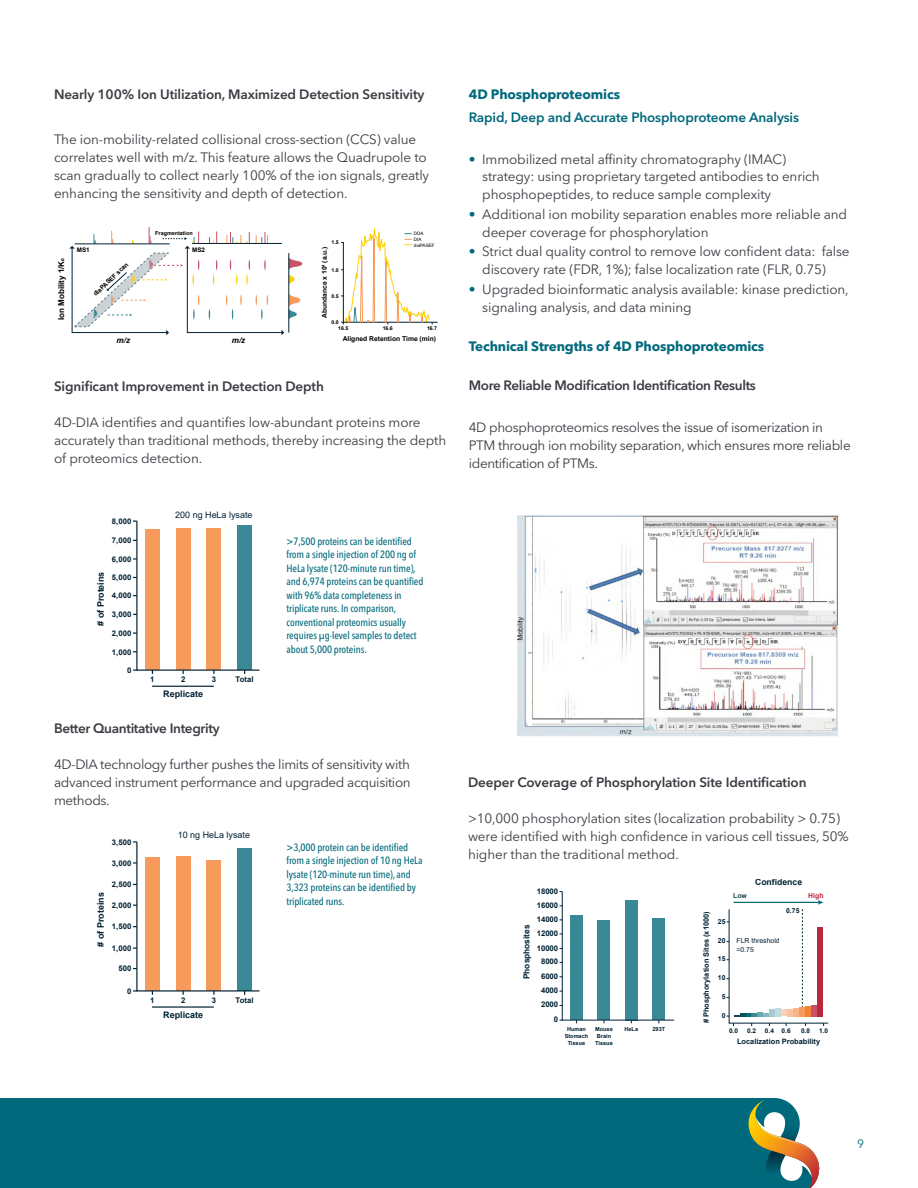
<style>
.page{position:relative;width:918px;height:1188px;background:#fff}
.page>*{position:absolute;margin:0;border:0;box-sizing:border-box;transform-origin:0 0}
.t1{font:13.5px/18px "Avenir Next LT Pro";letter-spacing:-.01em;color:#3b3c43}
.t2{font:600 13.5px "Avenir Next LT Pro";letter-spacing:-.01em;color:#3b3c43}
.t3{font:700 13.5px "Avenir Next LT Pro";letter-spacing:-.01em;color:#01697c}
.t4{font:600 13.5px "Avenir Next LT Pro";letter-spacing:-.01em;color:#01697c}
.t5{font:12px "Avenir Next";color:#01697c}
.t6{font:500 condensed 10.5px/13.5px "Avenir Next LT Pro";letter-spacing:-.01em;color:#01697c}
.t7{font:700 9px "Arial";color:#002133}
.t8{font:9px "Arial";color:#002133}
.t9{font:700 8.7px "Arial";color:#002133}
.t10{font:700 8.4px "Arial";color:#002133}
.t11{font:700 8.1px "Arial";color:#000}
.t12{font:italic 700 8.1px "Arial";color:#000}
.t13{font:700 7.8px/14.2px "Arial";color:#002133}
.t14{font:700 7.35px "Arial";color:#002133}
.t15{font:6.9px/8.2px "Arial";color:#002133}
.t16{font:700 6.9px "Arial";color:#002133}
.t17{font:700 6.9px "Arial";color:#b9283f}
.t18{font:700 6.9px "Arial";color:#1c444b}
.t19{font:700 6.75px "Arial";color:#000}
.t20{font:700 6.45px "Arial";color:#002133}
.t21{font:700 6.3px "Arial";color:#000}
.t22{font:700 5.55px/6.8px "Arial";color:#002133;text-align:center}
.t23{font:700 5.4px "Arial";color:#000}
.t24{font:700 5.25px "Arial";color:#000}
.t25{font:4.5px/5.4px "Arial";color:#000}
.s1{font-weight:600;color:#01697c}
</style>
<div class="page">
<div style="left:0;top:1098px;width:747px;height:90px;background:#01697c"></div>
<svg style="left:747px;top:1098px;width:73px;height:90px"></svg>
<svg style="left:69px;top:227px;width:233px;height:108px"></svg>
<hr style="left:288px;top:253px;width:1px;height:80px;background:#002133">
<svg style="left:341px;top:227px;width:97px;height:98px"></svg>
<img style="left:518px;top:515px;width:320px;height:222px">
<svg style="left:560px;top:891px;width:114px;height:132px"></svg>
<svg style="left:727px;top:900px;width:102px;height:126px"></svg>
<svg style="left:133px;top:520px;width:127px;height:154px"></svg>
<hr style="left:152px;top:686px;width:62px;height:1px;background:#002133">
<svg style="left:133px;top:841px;width:127px;height:154px"></svg>
<hr style="left:152px;top:1006px;width:62px;height:2px;background:#002133">
<p class="t2" style="left:54px;top:86px;width:372px">Nearly 100% Ion Utilization, Maximized Detection Sensitivity</p>
<p class="t1" style="left:54px;top:130px;width:377px">The ion-mobility-related collisional cross-section (CCS) value correlates well with m/z. This feature allows the Quadrupole to scan gradually to collect nearly 100% of the ion signals, greatly enhancing the sensitivity and depth of detection.</p>
<p class="t21" style="left:77px;top:245px;width:14px">MS1</p>
<p class="t11" style="left:56px;top:320px;width:64px;rotate:-90deg">Ion Mobility 1/K0</p>
<p class="t21" style="left:91px;top:292px;width:47px;rotate:-44deg">diaPASEF scan</p>
<p class="t12" style="left:117px;top:335px;width:15px">m/z</p>
<p class="t23" style="left:155px;top:230px;width:39px">Fragmentation</p>
<p class="t21" style="left:192px;top:245px;width:14px">MS2</p>
<p class="t12" style="left:232px;top:335px;width:15px">m/z</p>
<p class="t24" style="left:332px;top:239px;width:9px">1.5</p>
<p class="t19" style="left:320px;top:318px;width:73px;rotate:-90deg">Abundance x 10⁴ (a.u.)</p>
<p class="t24" style="left:332px;top:266px;width:9px">1.0</p>
<p class="t24" style="left:332px;top:293px;width:9px">0.5</p>
<p class="t24" style="left:338px;top:325px;width:12px">16.5</p>
<p class="t24" style="left:332px;top:319px;width:9px">0.0</p>
<p class="t25" style="left:414px;top:231px;width:11px">DDA</p>
<p class="t25" style="left:414px;top:237px;width:22px">DIA diaPASEF</p>
<p class="t24" style="left:383px;top:325px;width:12px">16.6</p>
<p class="t24" style="left:427px;top:325px;width:12px">16.7</p>
<p class="t19" style="left:343px;top:334px;width:95px">Aligned Retention Time (min)</p>
<p class="t2" style="left:54px;top:379px;width:271px">Significant Improvement in Detection Depth</p>
<p class="t1" style="left:54px;top:414px;width:394px">4D-DIA identifies and quantifies low-abundant proteins more accurately than traditional methods, thereby increasing the depth of proteomics detection.</p>
<p class="t7" style="left:94px;top:626px;width:56px;rotate:-90deg"># of Proteins</p>
<p class="t13" style="left:112px;top:514px;width:21px">8,000</p>
<p class="t13" style="left:112px;top:533px;width:21px">7,000</p>
<p class="t13" style="left:112px;top:552px;width:21px">6,000</p>
<p class="t13" style="left:112px;top:570px;width:21px">5,000</p>
<p class="t13" style="left:112px;top:589px;width:21px">4,000</p>
<p class="t13" style="left:112px;top:607px;width:21px">3,000</p>
<p class="t13" style="left:112px;top:626px;width:21px">2,000</p>
<p class="t13" style="left:112px;top:645px;width:21px">1,000</p>
<p class="t13" style="left:127px;top:663px;width:6px">0</p>
<p class="t8" style="left:175px;top:508px;width:79px">200 ng HeLa lysate</p>
<p class="t13" style="left:150px;top:672px;width:6px">1</p>
<p class="t13" style="left:181px;top:672px;width:6px">2</p>
<p class="t13" style="left:212px;top:672px;width:6px">3</p>
<p class="t13" style="left:236px;top:672px;width:19px">Total</p>
<p class="t7" style="left:163px;top:688px;width:41px">Replicate</p>
<p class="t6" style="left:286px;top:534px;width:139px">&gt;7,500 proteins can be identified from a single injection of 200 ng of<br>HeLa lysate (120-minute run time), and 6,974 proteins can be quantified with 96% data completeness in triplicate runs. In comparison, conventional proteomics usually requires μg-level samples to detect about 5,000 proteins.</p>
<p class="t2" style="left:54px;top:721px;width:167px">Better Quantitative Integrity</p>
<p class="t1" style="left:54px;top:756px;width:358px;text-align:justify">4D-DIA technology further pushes the limits of sensitivity with advanced instrument performance and upgraded acquisition methods.</p>
<p class="t7" style="left:94px;top:947px;width:56px;rotate:-90deg"># of Proteins</p>
<p class="t13" style="left:112px;top:835px;width:21px">3,500</p>
<p class="t13" style="left:112px;top:856px;width:21px">3,000</p>
<p class="t13" style="left:112px;top:877px;width:21px">2,500</p>
<p class="t13" style="left:112px;top:898px;width:21px">2,000</p>
<p class="t13" style="left:112px;top:920px;width:21px">1,500</p>
<p class="t13" style="left:112px;top:941px;width:21px">1,000</p>
<p class="t13" style="left:118px;top:962px;width:14px">500</p>
<p class="t13" style="left:127px;top:984px;width:6px">0</p>
<p class="t8" style="left:178px;top:829px;width:74px">10 ng HeLa lysate</p>
<p class="t13" style="left:150px;top:993px;width:6px">1</p>
<p class="t13" style="left:181px;top:993px;width:6px">2</p>
<p class="t13" style="left:212px;top:993px;width:6px">3</p>
<p class="t13" style="left:236px;top:993px;width:19px">Total</p>
<p class="t7" style="left:163px;top:1009px;width:41px">Replicate</p>
<p class="t6" style="left:286px;top:840px;width:137px">&gt;3,000 protein can be identified from a single injection of 10 ng HeLa lysate (120-minute run time), and<br>3,323 proteins can be identified by triplicated runs.</p>
<p class="t3" style="left:469px;top:86px;width:153px">4D Phosphoproteomics</p>
<p class="t4" style="left:469px;top:109px;width:332px">Rapid, Deep and Accurate Phosphoproteome Analysis</p>
<p class="t1" style="left:482px;top:150px;width:339px;text-indent:-14px"><span class="s1">•</span> Immobilized metal affinity chromatography (IMAC) strategy: using proprietary targeted antibodies to enrich phosphopeptides, to reduce sample complexity</p>
<p class="t1" style="left:482px;top:205px;width:367px;text-indent:-14px"><span class="s1">•</span> Additional ion mobility separation enables more reliable and deeper coverage for phosphorylation</p>
<p class="t1" style="left:482px;top:243px;width:369px;text-indent:-14px"><span class="s1">•</span> Strict dual quality control to remove low confident data: false discovery rate (FDR, 1%); false localization rate (FLR, 0.75)</p>
<p class="t1" style="left:482px;top:280px;width:368px;text-indent:-14px"><span class="s1">•</span> Upgraded bioinformatic analysis available: kinase prediction, signaling analysis, and data mining</p>
<p class="t3" style="left:469px;top:338px;width:297px">Technical Strengths of 4D Phosphoproteomics</p>
<p class="t2" style="left:469px;top:377px;width:289px">More Reliable Modification Identification Results</p>
<p class="t1" style="left:469px;top:418px;width:384px">4D phosphoproteomics resolves the issue of isomerization in<br>PTM through ion mobility separation, which ensures more reliable identification of PTMs.</p>
<p class="t2" style="left:468px;top:775px;width:340px">Deeper Coverage of Phosphorylation Site Identification</p>
<p class="t1" style="left:468px;top:810px;width:382px">&gt;10,000 phosphorylation sites (localization probability &gt; 0.75) were identified with high confidence in various cell tissues, 50% higher than the traditional method.</p>
<p class="t9" style="left:755px;top:876px;width:49px">Confidence</p>
<p class="t13" style="left:537px;top:885px;width:23px;line-height:13.5px">18000<br>16000</p>
<p class="t10" style="left:521px;top:979px;width:56px;rotate:-90deg">Phosphosites</p>
<p class="t13" style="left:537px;top:912px;width:23px;text-align:right">14000<br>12000<br>10000<br>8000<br>6000<br>4000<br>2000<br>0</p>
<p class="t14" style="left:701px;top:1023px;width:113px;rotate:-90deg"># Phosphorylation Sites (x1000)</p>
<p class="t16" style="left:718px;top:916px;width:9px">25</p>
<p class="t16" style="left:718px;top:936px;width:9px">20</p>
<p class="t16" style="left:718px;top:954px;width:9px">15</p>
<p class="t16" style="left:718px;top:973px;width:9px">10</p>
<p class="t16" style="left:722px;top:992px;width:5px">5</p>
<p class="t16" style="left:722px;top:1011px;width:5px">0</p>
<p class="t18" style="left:733px;top:891px;width:15px">Low</p>
<p class="t17" style="left:808px;top:891px;width:17px">High</p>
<p class="t16" style="left:786px;top:906px;width:15px">0.75</p>
<p class="t15" style="left:737px;top:937px;width:45px">FLR threshold =0.75</p>
<p class="t22" style="left:565px;top:1026px;width:25px">Human<br>Stomach<br>Tissue</p>
<p class="t22" style="left:595px;top:1026px;width:19px;text-align:left">Mouse<br>Brain<br>Tissue</p>
<p class="t22" style="left:625px;top:1026px;width:15px">HeLa</p>
<p class="t22" style="left:653px;top:1026px;width:14px">293T</p>
<p class="t20" style="left:729px;top:1026px;width:11px">0.0</p>
<p class="t20" style="left:747px;top:1026px;width:11px">0.2</p>
<p class="t20" style="left:765px;top:1026px;width:11px">0.4</p>
<p class="t14" style="left:737px;top:1036px;width:85px">Localization Probability</p>
<p class="t20" style="left:782px;top:1026px;width:11px">0.6</p>
<p class="t20" style="left:801px;top:1026px;width:11px">0.8</p>
<p class="t20" style="left:819px;top:1026px;width:11px">1.0</p>
<p class="t5" style="left:857px;top:1133px;width:8px">9</p>
</div>
